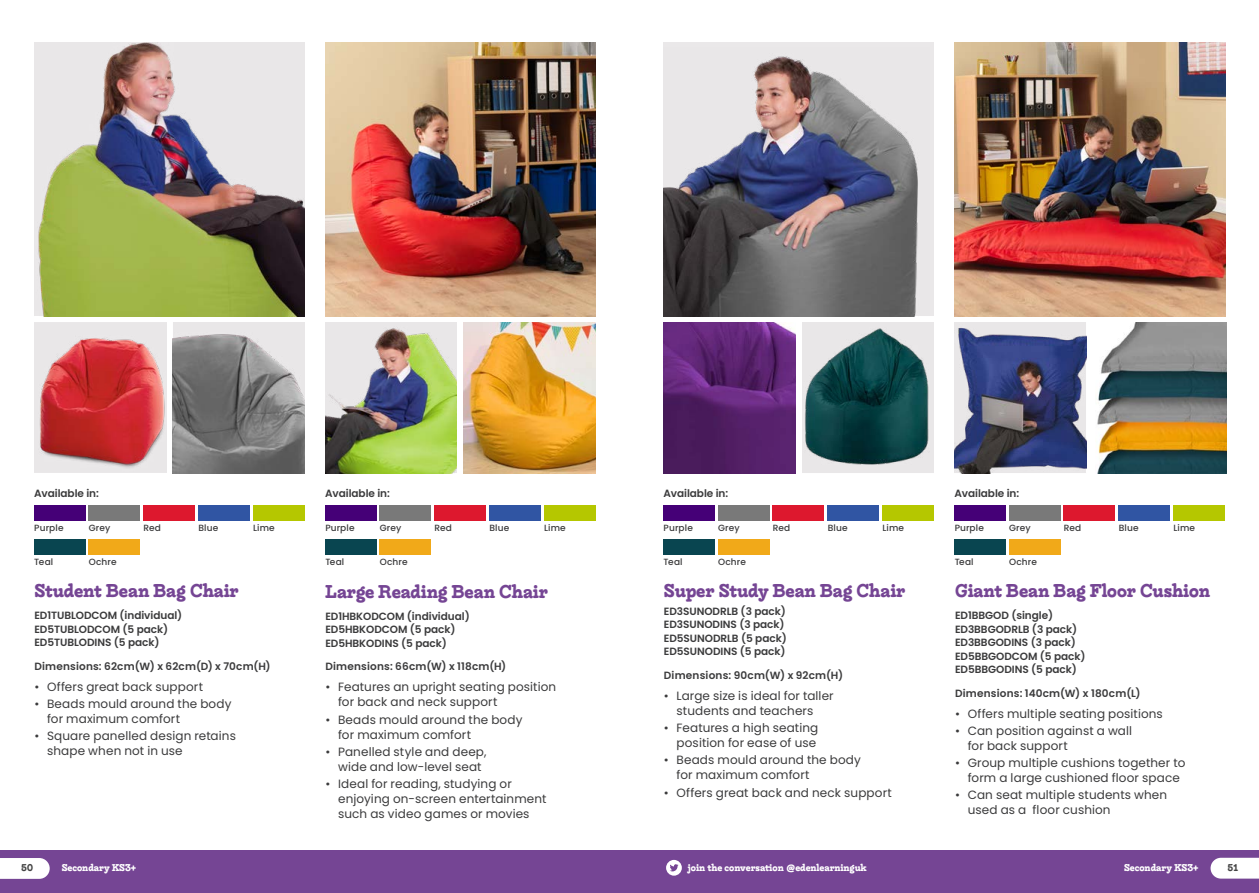
<style>
.page{position:relative;width:1259px;height:893px;background:#fff}
.page>*{position:absolute;margin:0;border:0;box-sizing:border-box;transform-origin:0 0}
.t1{font:700 18px "Liebe Ruth";letter-spacing:-.005em;color:#754594}
.t2{font:12px/15px "Poppins";letter-spacing:.01em;color:#3b3b3c}
.t3{font:600 10.5px/13.5px "Poppins";letter-spacing:-.005em;color:#3b3b3c}
.t4{font:600 10.5px "Poppins";letter-spacing:.015em;color:#3b3b3c}
.t5{font:700 9.6px "Liebe Ruth";color:#fff}
.t6{font:700 9.6px "Liebe Ruth";color:#444}
.t7{font:500 9px "Poppins";letter-spacing:.015em;color:#3b3b3c}
</style>
<div class="page">
<div style="left:0;top:850px;width:1259px;height:43px;background:#754594"></div>
<svg style="left:0;top:858px;width:50px;height:21px"></svg>
<svg style="left:1210px;top:858px;width:49px;height:21px"></svg>
<svg style="left:666px;top:860px;width:16px;height:16px"></svg>
<img style="left:325px;top:43px;width:271px;height:273px">
<img style="left:34px;top:43px;width:270px;height:273px">
<img style="left:325px;top:322px;width:132px;height:151px">
<img style="left:34px;top:323px;width:132px;height:148px">
<img style="left:463px;top:322px;width:133px;height:151px">
<img style="left:173px;top:322px;width:131px;height:151px">
<img style="left:954px;top:43px;width:271px;height:273px">
<div style="left:663px;top:43px;width:270px;height:273px;background:#eae8e9"></div>
<img style="left:663px;top:56px;width:255px;height:260px">
<img style="left:954px;top:322px;width:132px;height:151px">
<img style="left:1097px;top:322px;width:129px;height:151px">
<img style="left:663px;top:322px;width:133px;height:151px">
<img style="left:802px;top:322px;width:131px;height:151px">
<div style="left:34px;top:505px;width:51px;height:16px;background:#450077"></div>
<div style="left:34px;top:539px;width:51px;height:16px;background:#094550"></div>
<div style="left:89px;top:505px;width:51px;height:16px;background:#797979"></div>
<div style="left:143px;top:505px;width:51px;height:16px;background:#dd182e"></div>
<div style="left:89px;top:539px;width:51px;height:16px;background:#f1a919"></div>
<div style="left:198px;top:505px;width:51px;height:16px;background:#3055a3"></div>
<div style="left:253px;top:505px;width:51px;height:16px;background:#b5c700"></div>
<div style="left:663px;top:505px;width:51px;height:16px;background:#450077"></div>
<div style="left:663px;top:539px;width:51px;height:16px;background:#094550"></div>
<div style="left:718px;top:505px;width:51px;height:16px;background:#797979"></div>
<div style="left:772px;top:505px;width:51px;height:16px;background:#dd182e"></div>
<div style="left:718px;top:539px;width:51px;height:16px;background:#f1a919"></div>
<div style="left:827px;top:505px;width:51px;height:16px;background:#3055a3"></div>
<div style="left:882px;top:505px;width:51px;height:16px;background:#b5c700"></div>
<div style="left:325px;top:505px;width:51px;height:16px;background:#450077"></div>
<div style="left:325px;top:539px;width:51px;height:16px;background:#094550"></div>
<div style="left:380px;top:505px;width:51px;height:16px;background:#797979"></div>
<div style="left:434px;top:505px;width:51px;height:16px;background:#dd182e"></div>
<div style="left:380px;top:539px;width:51px;height:16px;background:#f1a919"></div>
<div style="left:489px;top:505px;width:51px;height:16px;background:#3055a3"></div>
<div style="left:544px;top:505px;width:51px;height:16px;background:#b5c700"></div>
<div style="left:954px;top:505px;width:51px;height:16px;background:#450077"></div>
<div style="left:954px;top:539px;width:51px;height:16px;background:#094550"></div>
<div style="left:1009px;top:505px;width:51px;height:16px;background:#797979"></div>
<div style="left:1063px;top:505px;width:51px;height:16px;background:#dd182e"></div>
<div style="left:1009px;top:539px;width:51px;height:16px;background:#f1a919"></div>
<div style="left:1118px;top:505px;width:51px;height:16px;background:#3055a3"></div>
<div style="left:1173px;top:505px;width:51px;height:16px;background:#b5c700"></div>
<p class="t3" style="left:34px;top:486px;width:66px">Available in:</p>
<p class="t7" style="left:34px;top:523px;width:31px">Purple</p>
<p class="t7" style="left:34px;top:557px;width:20px">Teal</p>
<p class="t7" style="left:89px;top:523px;width:23px">Grey</p>
<p class="t7" style="left:143px;top:523px;width:19px">Red</p>
<p class="t7" style="left:89px;top:557px;width:29px">Ochre</p>
<p class="t7" style="left:198px;top:523px;width:21px">Blue</p>
<p class="t7" style="left:253px;top:523px;width:23px">Lime</p>
<h1 class="t1" style="left:34px;top:580px;width:206px">Student Bean Bag Chair</h1>
<p class="t3" style="left:34px;top:609px;width:150px">ED1TUBLODCOM (individual)<br>ED5TUBLODCOM (5 pack)<br>ED5TUBLODINS (5 pack)</p>
<p class="t4" style="left:34px;top:660px;width:238px">Dimensions: 62cm(W) x 62cm(D) x 70cm(H)</p>
<p class="t2" style="left:34px;top:679px;width:170px">• Offers great back support</p>
<p class="t2" style="left:47px;top:696px;width:186px;text-indent:-13px">• Beads mould around the body for maximum comfort</p>
<p class="t2" style="left:47px;top:728px;width:190px;text-indent:-13px">• Square panelled design retains shape when not in use</p>
<p class="t3" style="left:325px;top:486px;width:66px">Available in:</p>
<p class="t7" style="left:325px;top:523px;width:31px">Purple</p>
<p class="t7" style="left:325px;top:557px;width:20px">Teal</p>
<p class="t7" style="left:380px;top:523px;width:23px">Grey</p>
<p class="t7" style="left:434px;top:523px;width:19px">Red</p>
<p class="t7" style="left:380px;top:557px;width:29px">Ochre</p>
<p class="t7" style="left:489px;top:523px;width:21px">Blue</p>
<p class="t7" style="left:544px;top:523px;width:23px">Lime</p>
<h1 class="t1" style="left:325px;top:581px;width:224px">Large Reading Bean Chair</h1>
<p class="t3" style="left:325px;top:609px;width:146px">ED1HBKODCOM (individual)<br>ED5HBKODCOM (5 pack)<br>ED5HBKODINS (5 pack)</p>
<p class="t4" style="left:325px;top:660px;width:182px">Dimensions: 66cm(W) x 118cm(H)</p>
<p class="t2" style="left:338px;top:680px;width:220px;text-indent:-13px">• Features an upright seating position for back and neck support</p>
<p class="t2" style="left:338px;top:712px;width:186px;text-indent:-13px">• Beads mould around the body for maximum comfort</p>
<p class="t2" style="left:338px;top:744px;width:150px;text-indent:-13px">• Panelled style and deep, wide and low-level seat</p>
<p class="t2" style="left:338px;top:776px;width:210px;text-indent:-13px">• Ideal for reading, studying or enjoying on-screen entertainment such as video games or movies</p>
<p class="t3" style="left:663px;top:486px;width:66px">Available in:</p>
<p class="t7" style="left:663px;top:523px;width:31px">Purple</p>
<p class="t7" style="left:663px;top:557px;width:20px">Teal</p>
<p class="t7" style="left:718px;top:523px;width:23px">Grey</p>
<p class="t7" style="left:772px;top:523px;width:19px">Red</p>
<p class="t7" style="left:718px;top:557px;width:29px">Ochre</p>
<p class="t7" style="left:827px;top:523px;width:21px">Blue</p>
<p class="t7" style="left:882px;top:523px;width:23px">Lime</p>
<h1 class="t1" style="left:664px;top:580px;width:243px">Super Study Bean Bag Chair</h1>
<p class="t3" style="left:664px;top:604px;width:125px">ED3SUNODRLB (3 pack)<br>ED3SUNODINS (3 pack)<br>ED5SUNODRLB (5 pack)<br>ED5SUNODINS (5 pack)</p>
<p class="t4" style="left:664px;top:669px;width:181px">Dimensions: 90cm(W) x 92cm(H)</p>
<p class="t2" style="left:676px;top:688px;width:159px;text-indent:-13px">• Large size is ideal for taller students and teachers</p>
<p class="t2" style="left:664px;top:721px;width:156px;text-align:right">• Features a high seating position for ease of use</p>
<p class="t2" style="left:676px;top:753px;width:186px;text-indent:-13px">• Beads mould around the body for maximum comfort</p>
<p class="t2" style="left:664px;top:785px;width:229px">• Offers great back and neck support</p>
<p class="t3" style="left:954px;top:486px;width:66px">Available in:</p>
<p class="t7" style="left:954px;top:523px;width:31px">Purple</p>
<p class="t7" style="left:954px;top:557px;width:20px">Teal</p>
<p class="t7" style="left:1009px;top:523px;width:23px">Grey</p>
<p class="t7" style="left:1063px;top:523px;width:19px">Red</p>
<p class="t7" style="left:1009px;top:557px;width:29px">Ochre</p>
<p class="t7" style="left:1118px;top:523px;width:21px">Blue</p>
<p class="t7" style="left:1173px;top:523px;width:23px">Lime</p>
<h1 class="t1" style="left:955px;top:580px;width:256px">Giant Bean Bag Floor Cushion</h1>
<p class="t3" style="left:955px;top:609px;width:132px">ED1BBGOD (single)<br>ED3BBGODRLB (3 pack)<br>ED3BBGODINS (3 pack)<br>ED5BBGODCOM (5 pack)<br>ED5BBGODINS (5 pack)</p>
<p class="t4" style="left:955px;top:687px;width:187px">Dimensions: 140cm(W) x 180cm(L)</p>
<p class="t2" style="left:955px;top:706px;width:209px">• Offers multiple seating positions</p>
<p class="t2" style="left:967px;top:723px;width:166px;text-indent:-13px">• Can position against a wall for back support</p>
<p class="t2" style="left:967px;top:755px;width:219px;text-indent:-13px">• Group multiple cushions together to form a large cushioned floor space</p>
<p class="t2" style="left:967px;top:788px;width:201px;text-indent:-13px">• Can seat multiple students when used as a floor cushion</p>
<p class="t6" style="left:21px;top:862px;width:13px">50</p>
<p class="t5" style="left:62px;top:862px;width:76px">Secondary KS3+</p>
<p class="t5" style="left:688px;top:862px;width:180px">join the conversation @edenlearninguk</p>
<p class="t5" style="left:1124px;top:862px;width:76px">Secondary KS3+</p>
<p class="t6" style="left:1227px;top:862px;width:12px">51</p>
</div>
